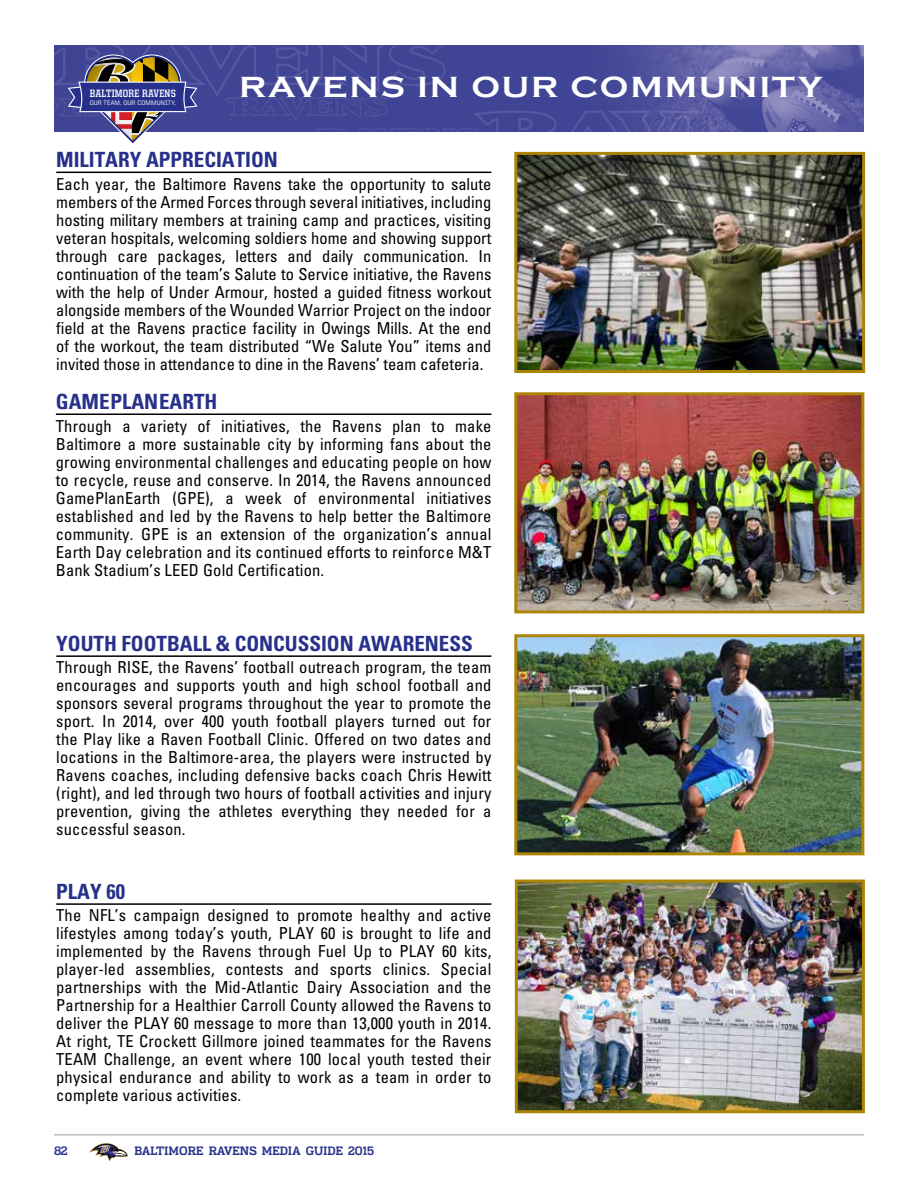
<style>
.page{position:relative;width:918px;height:1188px;background:#fff}
.page>*{position:absolute;margin:0;border:0;box-sizing:border-box;transform-origin:0 0}
.t1{font:700 30px "Copperplate Gothic";letter-spacing:.055em;color:#fff;scale:1.12 1}
.t2{font:700 condensed 21px "Univers LT Std";color:#27318b}
.t3{font:condensed 16.5px/18px "Univers LT Std";letter-spacing:.01em;color:#000;text-align:justify}
.t4{font:12px "Endzone";color:#27318b}
.t5{font:700 10.65px "United Serif Semi Cond";letter-spacing:.02em;color:#fff}
.t6{font:500 6.45px "United Sans Reg";letter-spacing:.02em;color:#fff}
</style>
<div class="page">
<hr style="left:54px;top:1134px;width:810px;height:2px;background:#bcbec0">
<svg style="left:89px;top:1143px;width:39px;height:18px"></svg>
<img style="left:54px;top:45px;width:810px;height:87px">
<img style="left:518px;top:156px;width:343px;height:213px">
<div style="left:514px;top:152px;width:351px;height:221px;border:3px solid #ad8505"></div>
<img style="left:518px;top:396px;width:342px;height:213px">
<div style="left:514px;top:392px;width:350px;height:221px;border:3px solid #ad8505"></div>
<img style="left:518px;top:638px;width:342px;height:213px">
<div style="left:514px;top:634px;width:350px;height:221px;border:3px solid #ad8505"></div>
<img style="left:519px;top:884px;width:342px;height:225px">
<div style="left:515px;top:880px;width:350px;height:233px;border:3px solid #ad8505"></div>
<hr style="left:56px;top:414px;width:435px;height:1px;background:#000">
<hr style="left:56px;top:903px;width:435px;height:2px;background:#000">
<hr style="left:56px;top:655px;width:435px;height:2px;background:#000">
<hr style="left:56px;top:172px;width:435px;height:1px;background:#000">
<svg style="left:68px;top:54px;width:130px;height:89px"></svg>
<p class="t5" style="left:90px;top:87px;width:87px">BALTIMORE RAVENS</p>
<p class="t6" style="left:90px;top:99px;width:88px">OUR TEAM. OUR COMMUNITY.</p>
<h1 class="t1" style="left:239px;top:71px;width:522px">RAVENS IN OUR COMMUNITY</h1>
<p class="t2" style="left:56px;top:147px;width:223px">MILITARY APPRECIATION</p>
<p class="t3" style="left:56px;top:174px;width:437px">Each year, the Baltimore Ravens take the opportunity to salute members of the Armed Forces through several initiatives, including hosting military members at training camp and practices, visiting veteran hospitals, welcoming soldiers home and showing support through care packages, letters and daily communication. In continuation of the team’s Salute to Service initiative, the Ravens with the help of Under Armour, hosted a guided fitness workout alongside members of the Wounded Warrior Project on the indoor field at the Ravens practice facility in Owings Mills. At the end of the workout, the team distributed “We Salute You” items and invited those in attendance to dine in the Ravens’ team cafeteria.</p>
<p class="t2" style="left:56px;top:389px;width:163px">GAMEPLANEARTH</p>
<p class="t3" style="left:56px;top:416px;width:437px">Through a variety of initiatives, the Ravens plan to make Baltimore a more sustainable city by informing fans about the growing environmental challenges and educating people on how to recycle, reuse and conserve. In 2014, the Ravens announced GamePlanEarth (GPE), a week of environmental initiatives established and led by the Ravens to help better the Baltimore community. GPE is an extension of the organization’s annual Earth Day celebration and its continued efforts to reinforce M&amp;T Bank Stadium’s LEED Gold Certification.</p>
<p class="t2" style="left:56px;top:631px;width:418px">YOUTH FOOTBALL &amp; CONCUSSION AWARENESS</p>
<p class="t3" style="left:56px;top:658px;width:437px">Through RISE, the Ravens’ football outreach program, the team encourages and supports youth and high school football and sponsors several programs throughout the year to promote the sport. In 2014, over 400 youth football players turned out for the Play like a Raven Football Clinic. Offered on two dates and locations in the Baltimore-area, the players were instructed by Ravens coaches, including defensive backs coach Chris Hewitt (right), and led through two hours of football activities and injury prevention, giving the athletes everything they needed for a successful season.</p>
<p class="t2" style="left:56px;top:878px;width:70px">PLAY 60</p>
<p class="t3" style="left:56px;top:906px;width:437px">The NFL’s campaign designed to promote healthy and active lifestyles among today’s youth, PLAY 60 is brought to life and implemented by the Ravens through Fuel Up to PLAY 60 kits, player-led assemblies, contests and sports clinics. Special partnerships with the Mid-Atlantic Dairy Association and the Partnership for a Healthier Carroll County allowed the Ravens to deliver the PLAY 60 message to more than 13,000 youth in 2014.<br>At right, TE Crockett Gillmore joined teammates for the Ravens TEAM Challenge, an event where 100 local youth tested their physical endurance and ability to work as a team in order to complete various activities.</p>
<p class="t4" style="left:54px;top:1144px;width:15px">82</p>
<p class="t4" style="left:134px;top:1144px;width:241px">BALTIMORE RAVENS MEDIA GUIDE 2015</p>
</div>
